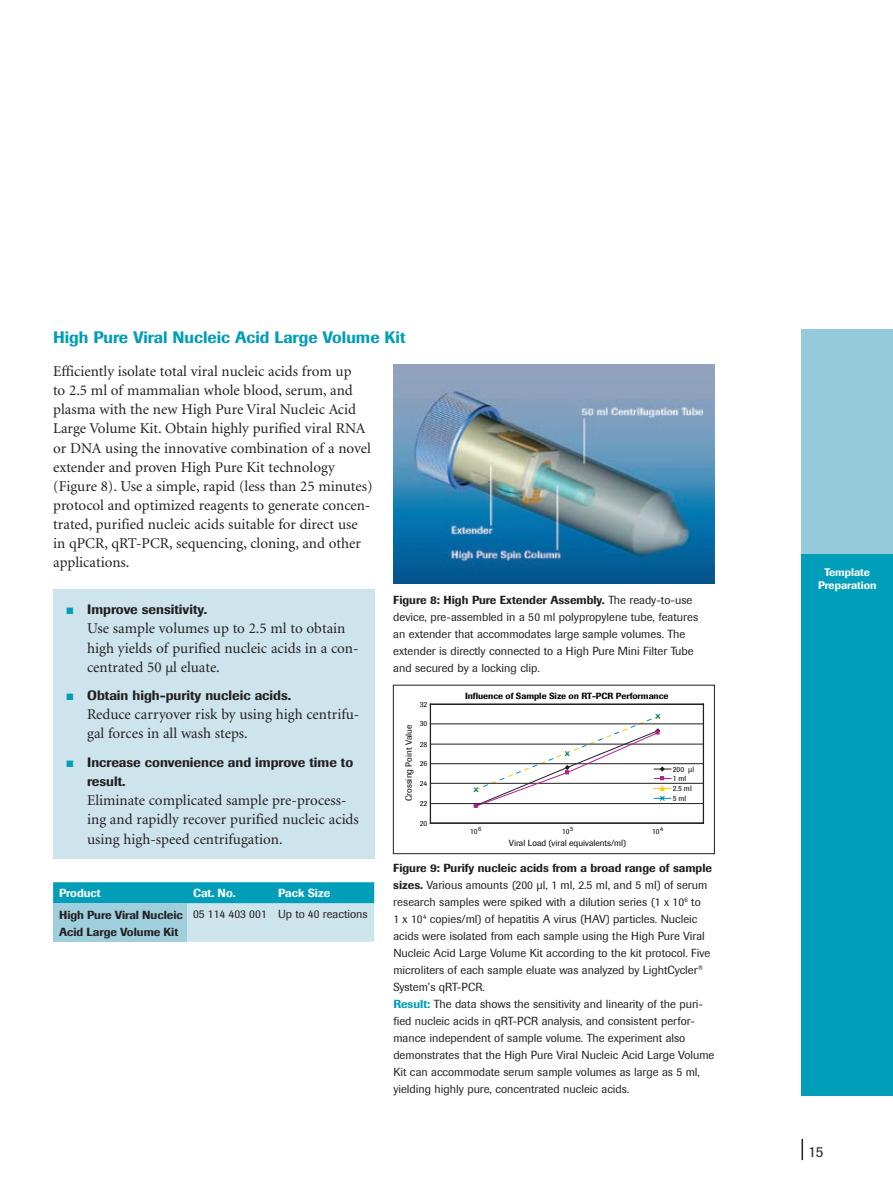
<style>
.page{position:relative;width:893px;height:1191px;background:#fff}
.page>*{position:absolute;margin:0;border:0;box-sizing:border-box;transform-origin:0 0}
.t1{font:500 16.5px "Imago";color:#009eb8}
.t2{font:15px/19.2px "Minion";color:#231f20}
.t3{font:15px "Imago";color:#231f20}
.t4{font:500 13.5px/19.2px "Imago";color:#231f20}
.t5{font:11.7px/17px "Imago";color:#231f20}
.t6{font:500 11.7px/17px "Imago";color:#231f20}
.t7{font:500 11.7px "Imago";color:#fff}
.t8{font:500 10.8px/13.2px "Imago";color:#fff;text-align:center}
.t9{font:8.85px "Imago";color:#000101}
.t10{font:500 8.85px "Imago";color:#000101}
.t11{font:7.65px/9.8px "Imago";color:#000101}
.t12{font:7.5px "Imago";color:#000101}
.t13{font:6.3px "Imago";color:#000101}
.s1{font-weight:500}
.s2{font-weight:500;color:#009eb8}
</style>
<div class="page">
<hr style="left:801px;top:1138px;width:2px;height:22px;background:#231f20">
<div style="left:801px;top:330px;width:92px;height:765px;background:#94cad9"></div>
<div style="left:801px;top:554px;width:92px;height:541px;background:#009eb8"></div>
<div style="left:53px;top:590px;width:321px;height:269px;background:#cde4ec"></div>
<svg style="left:53px;top:882px;width:321px;height:59px;background:#78c5d5"></svg>
<img style="left:393px;top:365px;width:321px;height:219px">
<hr style="left:430px;top:823px;width:273px;height:1px;background:#000101">
<hr style="left:430px;top:803px;width:273px;height:1px;background:#231f20">
<hr style="left:430px;top:783px;width:273px;height:1px;background:#231f20">
<hr style="left:430px;top:763px;width:273px;height:1px;background:#231f20">
<hr style="left:430px;top:744px;width:273px;height:1px;background:#231f20">
<hr style="left:430px;top:723px;width:273px;height:1px;background:#231f20">
<hr style="left:430px;top:703px;width:273px;height:2px;background:#231f20">
<hr style="left:703px;top:704px;width:1px;height:119px;background:#231f20">
<hr style="left:430px;top:822px;width:273px;height:1px;background:#231f20">
<hr style="left:430px;top:704px;width:1px;height:119px;background:#231f20">
<svg style="left:473px;top:713px;width:198px;height:95px"></svg>
<div style="left:393px;top:685px;width:322px;height:169px;border:1px solid #231f20"></div>
<h1 class="t1" style="left:53px;top:327px;width:354px">High Pure Viral Nucleic Acid Large Volume Kit</h1>
<p class="t2" style="left:53px;top:362px;width:321px">Efficiently isolate total viral nucleic acids from up<br>to 2.5 ml of mammalian whole blood, serum, and plasma with the new High Pure Viral Nucleic Acid Large Volume Kit. Obtain highly purified viral RNA or DNA using the innovative combination of a novel extender and proven High Pure Kit technology (Figure 8). Use a simple, rapid (less than 25 minutes) protocol and optimized reagents to generate concen&shy;trated, purified nucleic acids suitable for direct use in qPCR, qRT-PCR, sequencing, cloning, and other applications.</p>
<p class="t4" style="left:87px;top:600px;width:121px">Improve sensitivity.</p>
<p class="t2" style="left:87px;top:619px;width:273px">Use sample volumes up to 2.5 ml to obtain high yields of purified nucleic acids in a con&shy;centrated 50 μl eluate.</p>
<p class="t4" style="left:87px;top:686px;width:206px">Obtain high-purity nucleic acids.</p>
<p class="t2" style="left:87px;top:705px;width:274px">Reduce carryover risk by using high centrifu&shy;gal forces in all wash steps.</p>
<p class="t4" style="left:87px;top:752px;width:268px">Increase convenience and improve time to result.</p>
<p class="t2" style="left:87px;top:791px;width:273px">Eliminate complicated sample pre-process&shy;ing and rapidly recover purified nucleic acids using high-speed centrifugation.</p>
<p class="t5" style="left:393px;top:591px;width:306px"><span class="s1">Figure 8: High Pure Extender Assembly.</span> The ready-to-use device, pre-assembled in a 50 ml polypropylene tube, features an extender that accommodates large sample volumes. The extender is directly connected to a High Pure Mini Filter Tube and secured by a locking clip.</p>
<p class="t10" style="left:465px;top:690px;width:205px">Influence of Sample Size on RT-PCR Performance</p>
<p class="t12" style="left:420px;top:700px;width:9px">32</p>
<p class="t12" style="left:420px;top:719px;width:9px">30</p>
<p class="t9" style="left:404px;top:801px;width:78px;rotate:-90deg">Crossing Point Value</p>
<p class="t12" style="left:420px;top:739px;width:9px">28</p>
<p class="t12" style="left:420px;top:759px;width:9px">26</p>
<p class="t11" style="left:673px;top:764px;width:23px">200 µl<br>1 ml<br>2.5 ml<br>5 ml</p>
<p class="t12" style="left:420px;top:779px;width:9px">24</p>
<p class="t12" style="left:420px;top:799px;width:9px">22</p>
<p class="t12" style="left:420px;top:818px;width:9px">20</p>
<p class="t13" style="left:478px;top:825px;width:5px">6</p>
<p class="t13" style="left:660px;top:825px;width:5px">4</p>
<p class="t12" style="left:562px;top:827px;width:13px">10<sup>5</sup></p>
<p class="t12" style="left:470px;top:827px;width:9px">10</p>
<p class="t12" style="left:652px;top:827px;width:9px">10</p>
<p class="t9" style="left:509px;top:837px;width:119px">Viral Load (viral equivalents/ml)</p>
<p class="t7" style="left:59px;top:886px;width:43px">Product</p>
<p class="t7" style="left:193px;top:886px;width:44px">Cat. No.</p>
<p class="t7" style="left:278px;top:886px;width:54px">Pack Size</p>
<p class="t6" style="left:59px;top:906px;width:125px">High Pure Viral Nucleic<br>Acid Large Volume Kit</p>
<p class="t5" style="left:193px;top:905px;width:176px">05 114 403 001 Up to 40 reactions</p>
<p class="t5" style="left:393px;top:859px;width:323px"><span class="s1">Figure 9: Purify nucleic acids from a broad range of sample sizes.</span> Various amounts (200 μl, 1 ml, 2.5 ml, and 5 ml) of serum research samples were spiked with a dilution series (1 x 10<sup>6</sup> to<br>1 x 10<sup>4</sup> copies/ml) of hepatitis A virus (HAV) particles. Nucleic acids were isolated from each sample using the High Pure Viral Nucleic Acid Large Volume Kit according to the kit protocol. Five microliters of each sample eluate was analyzed by LightCycler<sup>® </sup>System’s qRT-PCR.<br><span class="s2">Result:</span> The data shows the sensitivity and linearity of the puri&shy;fied nucleic acids in qRT-PCR analysis, and consistent perfor&shy;mance independent of sample volume. The experiment also demonstrates that the High Pure Viral Nucleic Acid Large Volume Kit can accommodate serum sample volumes as large as 5 ml, yielding highly pure, concentrated nucleic acids.</p>
<p class="t8" style="left:818px;top:565px;width:60px">Template<br>Preparation</p>
<p class="t3" style="left:808px;top:1143px;width:16px">15</p>
</div>
